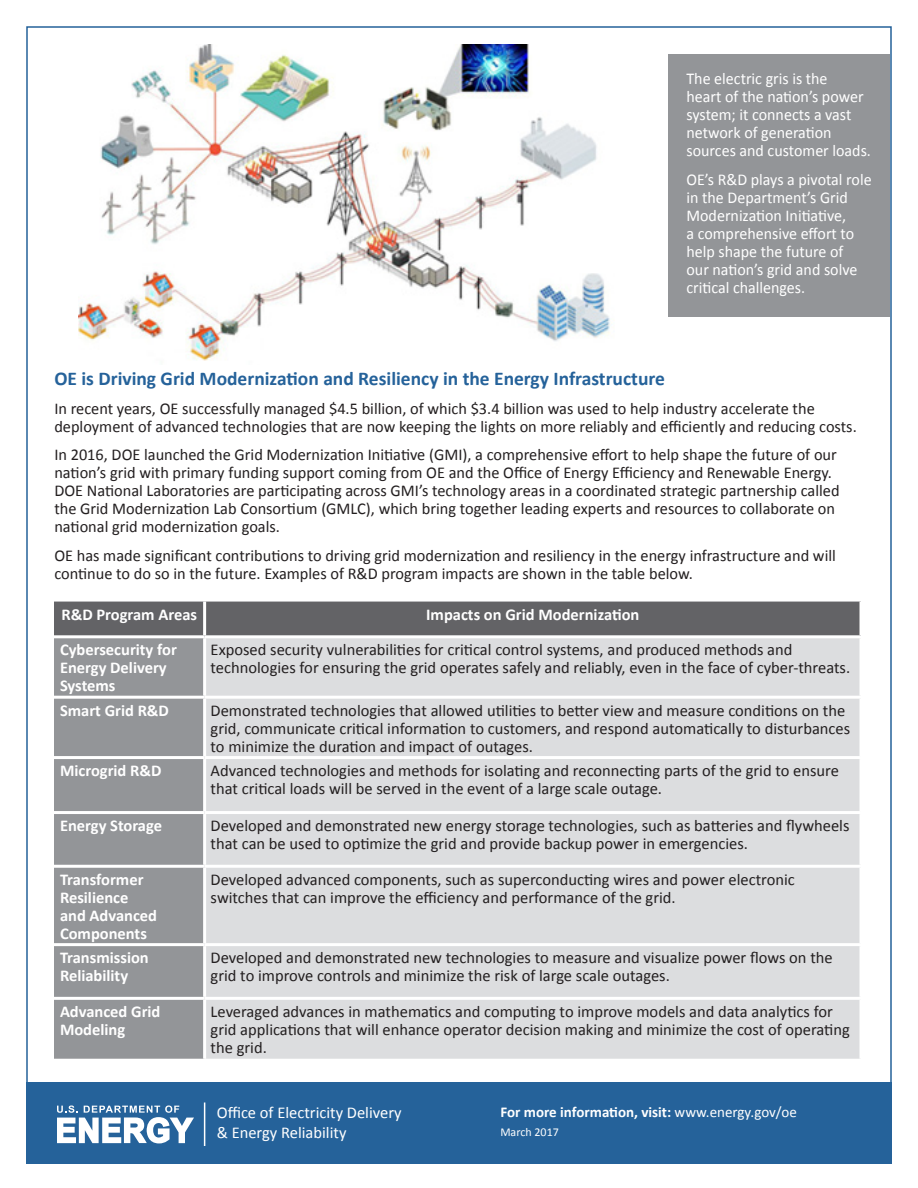
<style>
.page{position:relative;width:918px;height:1188px;background:#fff}
.page>*{position:absolute;margin:0;border:0;box-sizing:border-box;transform-origin:0 0}
.t1{font:700 19.5px "Calibri";color:#25629a}
.Body{font:16.5px/18px "Calibri";color:#231f20}
.Call_Out{font:16.5px/18px "Calibri";color:#fff}
.Body-2{font:700 16.5px/18px "Calibri";color:#fff}
.Call_Out-2{font:700 15px "Calibri";color:#fff}
.Call_Out-3{font:12px "Calibri";color:#fff}
.s1{font-weight:400}
</style>
<div class="page">
<div style="left:26px;top:1082px;width:866px;height:82px;background:#25629a"></div>
<svg style="left:57px;top:1106px;width:137px;height:37px"></svg>
<hr style="left:204px;top:1103px;width:1px;height:43px;background:#fff">
<div style="left:54px;top:602px;width:806px;height:33px;background:#636366"></div>
<div style="left:54px;top:638px;width:149px;height:421px;background:#939598"></div>
<div style="left:206px;top:638px;width:654px;height:421px;background:#dcdddf"></div>
<hr style="left:203px;top:602px;width:3px;height:33px;background:#fff">
<hr style="left:54px;top:997px;width:151px;height:3px;background:#fff">
<hr style="left:205px;top:997px;width:657px;height:3px;background:#fff">
<hr style="left:54px;top:696px;width:151px;height:3px;background:#fff">
<hr style="left:205px;top:696px;width:657px;height:3px;background:#fff">
<hr style="left:54px;top:756px;width:151px;height:3px;background:#fff">
<hr style="left:205px;top:756px;width:657px;height:3px;background:#fff">
<hr style="left:54px;top:811px;width:151px;height:3px;background:#fff">
<hr style="left:205px;top:811px;width:657px;height:3px;background:#fff">
<hr style="left:54px;top:865px;width:151px;height:3px;background:#fff">
<hr style="left:205px;top:865px;width:657px;height:3px;background:#fff">
<hr style="left:54px;top:943px;width:151px;height:3px;background:#fff">
<hr style="left:205px;top:943px;width:657px;height:3px;background:#fff">
<img style="left:78px;top:44px;width:532px;height:317px">
<div style="left:669px;top:54px;width:221px;height:262px;background:#939598"></div>
<p class="Call_Out" style="left:687px;top:70px;width:186px">The electric gris is the<br>heart of the nation’s power system; it connects a vast network of generation sources and customer loads.</p>
<p class="Call_Out" style="left:687px;top:170px;width:187px">OE’s R&amp;D plays a pivotal role in the Department’s Grid<br>Modernization Initiative,<br>a comprehensive effort to help shape the future of<br>our nation’s grid and solve critical challenges.</p>
<p class="t1" style="left:54px;top:366px;width:612px">OE is Driving Grid Modernization and Resiliency in the Energy Infrastructure</p>
<p class="Body" style="left:54px;top:399px;width:804px">In recent years, OE successfully managed $4.5 billion, of which $3.4 billion was used to help industry accelerate the deployment of advanced technologies that are now keeping the lights on more reliably and efficiently and reducing costs.</p>
<p class="Body" style="left:54px;top:446px;width:787px">In 2016, DOE launched the Grid Modernization Initiative (GMI), a comprehensive effort to help shape the future of our nation’s grid with primary funding support coming from OE and the Office of Energy Efficiency and Renewable Energy.<br>DOE National Laboratories are participating across GMI’s technology areas in a coordinated strategic partnership called the Grid Modernization Lab Consortium (GMLC), which bring together leading experts and resources to collaborate on national grid modernization goals.</p>
<p class="Body" style="left:54px;top:546px;width:783px">OE has made significant contributions to driving grid modernization and resiliency in the energy infrastructure and will continue to do so in the future. Examples of R&amp;D program impacts are shown in the table below.</p>
<p class="Body-2" style="left:61px;top:605px;width:137px">R&amp;D Program Areas</p>
<p class="Body-2" style="left:426px;top:605px;width:215px">Impacts on Grid Modernization</p>
<p class="Body-2" style="left:60px;top:641px;width:118px">Cybersecurity for<br>Energy Delivery<br>Systems</p>
<p class="Body" style="left:211px;top:641px;width:641px">Exposed security vulnerabilities for critical control systems, and produced methods and technologies for ensuring the grid operates safely and reliably, even in the face of cyber-threats.</p>
<p class="Body-2" style="left:60px;top:701px;width:111px">Smart Grid R&amp;D</p>
<p class="Body" style="left:211px;top:701px;width:641px">Demonstrated technologies that allowed utilities to better view and measure conditions on the grid, communicate critical information to customers, and respond automatically to disturbances to minimize the duration and impact of outages.</p>
<p class="Body-2" style="left:60px;top:761px;width:103px">Microgrid R&amp;D</p>
<p class="Body" style="left:211px;top:762px;width:630px">Advanced technologies and methods for isolating and reconnecting parts of the grid to ensure that critical loads will be served in the event of a large scale outage.</p>
<p class="Body-2" style="left:60px;top:816px;width:104px">Energy Storage</p>
<p class="Body" style="left:211px;top:817px;width:640px">Developed and demonstrated new energy storage technologies, such as batteries and flywheels that can be used to optimize the grid and provide backup power in emergencies.</p>
<p class="Body-2" style="left:60px;top:870px;width:99px">Transformer<br>Resilience and Advanced<br>Components</p>
<p class="Body" style="left:211px;top:870px;width:586px">Developed advanced components, such as superconducting wires and power electronic switches that can improve the efficiency and performance of the grid.</p>
<p class="Body-2" style="left:60px;top:949px;width:90px">Transmission<br>Reliability</p>
<p class="Body" style="left:211px;top:949px;width:624px">Developed and demonstrated new technologies to measure and visualize power flows on the grid to improve controls and minimize the risk of large scale outages.</p>
<p class="Body-2" style="left:60px;top:1002px;width:102px">Advanced Grid<br>Modeling</p>
<p class="Body" style="left:211px;top:1002px;width:641px">Leveraged advances in mathematics and computing to improve models and data analytics for grid applications that will enhance operator decision making and minimize the cost of operating the grid.</p>
<p class="Call_Out" style="left:217px;top:1103px;width:186px">Office of Electricity Delivery</p>
<p class="Call_Out" style="left:217px;top:1123px;width:131px">&amp; Energy Reliability</p>
<p class="Call_Out-2" style="left:500px;top:1102px;width:298px">For more information, visit: <span class="s1">www.energy.gov/oe</span></p>
<p class="Call_Out-3" style="left:500px;top:1125px;width:60px">March 2017</p>
</div>
